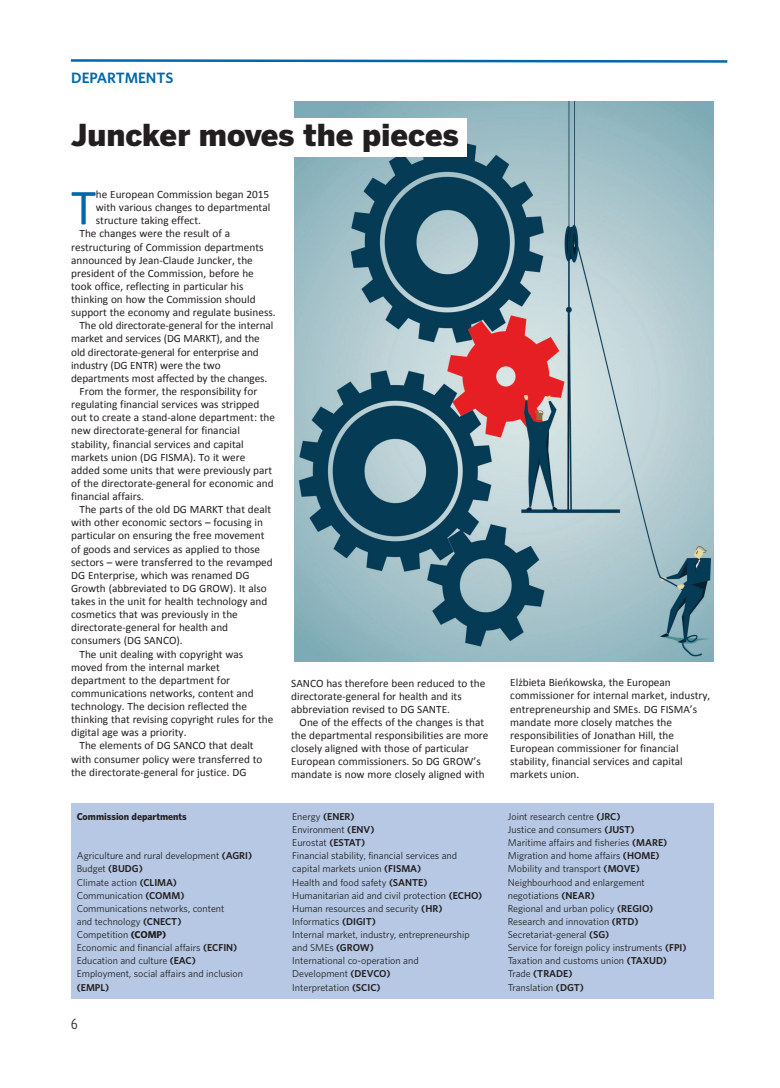
<style>
.page{position:relative;width:780px;height:1088px;background:#fff}
.page>*{position:absolute;margin:0;border:0;box-sizing:border-box;transform-origin:0 0}
.t1{font:50.88px "Calibri";color:#0067aa}
.t2{font:900 30px "Benton Sans";color:#231f20}
.t3{font:600 15px "Whitney";color:#0067aa}
.t4{font:15px "Whitney Condensed";color:#231f20}
.t5{font:11.25px/13.1px "Calibri";color:#231f20}
.t6{font:10px/13.1px "Whitney";color:#231f20}
.t7{font:700 10px "Whitney";color:#231f20}
.t8{font:600 10px "Whitney";color:#231f20}
.s1{font-weight:600}
.s2{font-weight:700}
</style>
<div class="page">
<svg style="left:70px;top:59px;width:658px;height:4px"></svg>
<img style="left:294px;top:102px;width:419px;height:559px">
<div style="left:71px;top:119px;width:396px;height:38px;background:#fff"></div>
<div style="left:71px;top:803px;width:642px;height:195px;background:#b6c8e4"></div>
<h3 class="t3" style="left:71px;top:73px;width:104px">DEPARTMENTS</h3>
<h2 class="t2" style="left:71px;top:118px;width:389px">Juncker moves the pieces</h2>
<h1 class="t1" style="left:71px;top:176px;width:26px">T</h1>
<p class="t5" style="left:96px;top:188px;width:175px">he European Commission began 2015</p>
<p class="t5" style="left:96px;top:201px;width:176px">with various changes to departmental</p>
<p class="t5" style="left:96px;top:214px;width:107px">structure taking effect.</p>
<p class="t5" style="left:80px;top:227px;width:152px">The changes were the result of a</p>
<p class="t5" style="left:71px;top:240px;width:194px">restructuring of Commission departments</p>
<p class="t5" style="left:71px;top:253px;width:183px">announced by Jean-Claude Juncker, the</p>
<p class="t5" style="left:71px;top:266px;width:184px">president of the Commission, before he</p>
<p class="t5" style="left:71px;top:280px;width:174px">took office, reflecting in particular his</p>
<p class="t5" style="left:71px;top:293px;width:186px">thinking on how the Commission should</p>
<p class="t5" style="left:71px;top:306px;width:206px">support the economy and regulate business.</p>
<p class="t5" style="left:80px;top:319px;width:195px">The old directorate-general for the internal</p>
<p class="t5" style="left:71px;top:332px;width:190px">market and services (DG MARKT), and the</p>
<p class="t5" style="left:71px;top:345px;width:189px">old directorate-general for enterprise and</p>
<p class="t5" style="left:71px;top:358px;width:151px">industry (DG ENTR) were the two</p>
<p class="t5" style="left:71px;top:371px;width:197px">departments most affected by the changes.</p>
<p class="t5" style="left:80px;top:385px;width:179px">From the former, the responsibility for</p>
<p class="t5" style="left:71px;top:398px;width:190px">regulating financial services was stripped</p>
<p class="t5" style="left:71px;top:411px;width:205px">out to create a stand-alone department: the</p>
<p class="t5" style="left:71px;top:424px;width:170px">new directorate-general for financial</p>
<p class="t5" style="left:71px;top:437px;width:174px">stability, financial services and capital</p>
<p class="t5" style="left:71px;top:450px;width:176px">markets union (DG FISMA). To it were</p>
<p class="t5" style="left:71px;top:463px;width:202px">added some units that were previously part</p>
<p class="t5" style="left:71px;top:476px;width:204px">of the directorate-general for economic and</p>
<p class="t5" style="left:71px;top:490px;width:74px">financial affairs.</p>
<p class="t5" style="left:80px;top:503px;width:193px">The parts of the old DG MARKT that dealt</p>
<p class="t5" style="left:71px;top:516px;width:193px">with other economic sectors – focusing in</p>
<p class="t5" style="left:71px;top:529px;width:195px">particular on ensuring the free movement</p>
<p class="t5" style="left:71px;top:542px;width:190px">of goods and services as applied to those</p>
<p class="t5" style="left:71px;top:555px;width:203px">sectors – were transferred to the revamped</p>
<p class="t5" style="left:71px;top:568px;width:180px">DG Enterprise, which was renamed DG</p>
<p class="t5" style="left:71px;top:581px;width:197px">Growth (abbreviated to DG GROW). It also</p>
<p class="t5" style="left:71px;top:595px;width:198px">takes in the unit for health technology and</p>
<p class="t5" style="left:71px;top:608px;width:168px">cosmetics that was previously in the</p>
<p class="t5" style="left:71px;top:621px;width:158px">directorate-general for health and</p>
<p class="t5" style="left:71px;top:634px;width:113px">consumers (DG SANCO).</p>
<p class="t5" style="left:80px;top:647px;width:165px">The unit dealing with copyright was</p>
<p class="t5" style="left:71px;top:660px;width:150px">moved from the internal market</p>
<p class="t5" style="left:71px;top:673px;width:160px">department to the department for</p>
<p class="t5" style="left:71px;top:686px;width:184px">communications networks, content and</p>
<p class="t5" style="left:71px;top:700px;width:177px">technology. The decision reflected the</p>
<p class="t5" style="left:71px;top:713px;width:204px">thinking that revising copyright rules for the</p>
<p class="t5" style="left:71px;top:726px;width:117px">digital age was a priority.</p>
<p class="t5" style="left:80px;top:739px;width:176px">The elements of DG SANCO that dealt</p>
<p class="t5" style="left:71px;top:752px;width:193px">with consumer policy were transferred to</p>
<p class="t5" style="left:71px;top:765px;width:177px">the directorate-general for justice. DG</p>
<p class="t5" style="left:291px;top:676px;width:196px">SANCO has therefore been reduced to the directorate-general for health and its abbreviation revised to DG SANTE.</p>
<p class="t5" style="left:291px;top:715px;width:199px;text-indent:8px">One of the effects of the changes is that the departmental responsibilities are more closely aligned with those of particular European commissioners. So DG GROW’s mandate is now more closely aligned with</p>
<p class="t5" style="left:510px;top:676px;width:202px">Elżbieta Bieńkowska, the European commissioner for internal market, industry, entrepreneurship and SMEs. DG FISMA’s mandate more closely matches the responsibilities of Jonathan Hill, the European commissioner for financial stability, financial services and capital markets union.</p>
<p class="t7" style="left:77px;top:812px;width:112px">Commission departments</p>
<p class="t6" style="left:77px;top:850px;width:177px">Agriculture and rural development <span class="s1">(AGRI)<br></span>Budget <span class="s1">(BUDG)<br></span>Climate action <span class="s1">(CLIMA)<br></span>Communication <span class="s1">(COMM)<br></span>Communications networks, content<br>and technology <span class="s1">(CNECT)<br></span>Competition <span class="s2">(COMP)<br></span>Economic and financial affairs <span class="s1">(ECFIN)<br></span>Education and culture <span class="s1">(EAC)<br></span>Employment, social affairs and inclusion</p>
<p class="t8" style="left:77px;top:983px;width:34px">(EMPL)</p>
<h3 class="t4" style="left:71px;top:1018px;width:8px">6</h3>
<p class="t6" style="left:292px;top:811px;width:191px">Energy <span class="s1">(ENER)<br></span>Environment <span class="s1">(ENV)<br></span>Eurostat <span class="s1">(ESTAT)<br></span>Financial stability, financial services and capital markets union <span class="s1">(FISMA)<br></span>Health and food safety <span class="s1">(SANTE)<br></span>Humanitarian aid and civil protection <span class="s1">(ECHO)<br></span>Human resources and security <span class="s1">(HR)<br></span>Informatics <span class="s1">(DIGIT)<br></span>Internal market, industry, entrepreneurship and SMEs <span class="s1">(GROW)<br></span>International co-operation and<br>Development <span class="s1">(DEVCO)<br></span>Interpretation <span class="s1">(SCIC)</span></p>
<p class="t6" style="left:508px;top:811px;width:180px">Joint research centre <span class="s1">(JRC)<br></span>Justice and consumers <span class="s1">(JUST)<br></span>Maritime affairs and fisheries <span class="s1">(MARE)<br></span>Migration and home affairs <span class="s1">(HOME)<br></span>Mobility and transport <span class="s1">(MOVE)<br></span>Neighbourhood and enlargement negotiations <span class="s1">(NEAR)<br></span>Regional and urban policy <span class="s1">(REGIO)<br></span>Research and innovation <span class="s1">(RTD)<br></span>Secretariat-general <span class="s1">(SG)<br></span>Service for foreign policy instruments <span class="s1">(FPI)<br></span>Taxation and customs union <span class="s1">(TAXUD)<br></span>Trade <span class="s1">(TRADE)<br></span>Translation <span class="s1">(DGT)</span></p>
</div>
